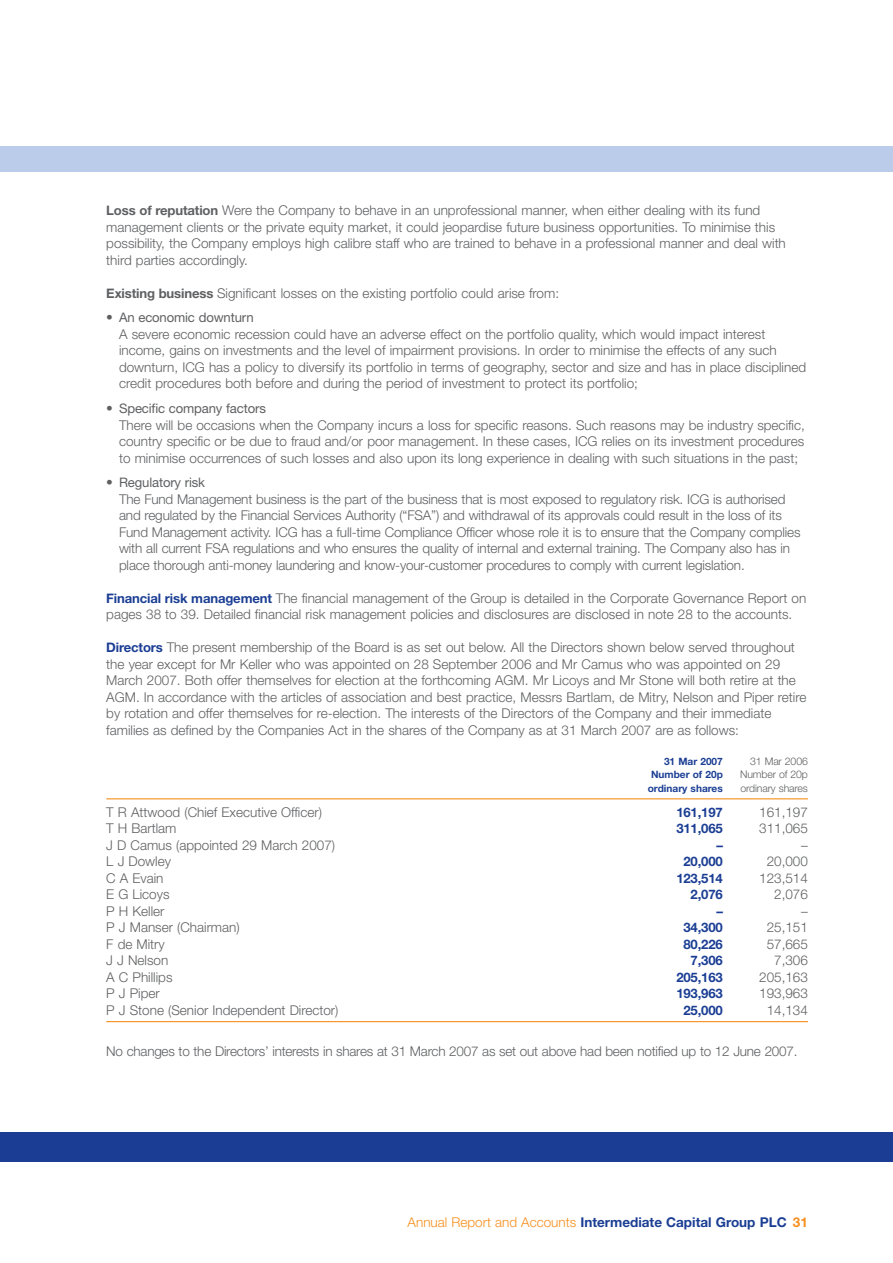
<style>
.page{position:relative;width:893px;height:1263px;background:#fff}
.page>*{position:absolute;margin:0;border:0;box-sizing:border-box;transform-origin:0 0}
.t1{font:300 13.5px/16.5px "Helvetica Neue";color:#5f6062}
.t2{font:700 13.5px "Helvetica Neue";color:#1b3e94}
.t3{font:700 13.2px "Helvetica Neue";letter-spacing:-.01em;color:#1b3e94}
.t4{font:13.2px "Helvetica Neue";letter-spacing:-.01em;color:#5f6062}
.t5{font:300 10.5px "Helvetica Neue";letter-spacing:-.01em;color:#5f6062}
.t6{font:700 10.2px "Helvetica Neue";color:#1b3e94}
.s1{font-weight:700;font-size:13.2px}
.s2{font-weight:300;font-size:13.5px}
.s3{font-weight:700;font-size:13.2px;color:#1b3e94}
.s4{font-weight:300;color:#f78f1e}
.s5{color:#f78f1e}
</style>
<div class="page">
<hr style="left:106px;top:798px;width:702px;height:1px;background:#f78f1e">
<hr style="left:106px;top:1021px;width:702px;height:1px;background:#f78f1e">
<div style="left:0;top:146px;width:893px;height:25px;background:#baccea"></div>
<div style="left:0;top:1132px;width:893px;height:30px;background:#1b3e94"></div>
<p class="t1" style="left:106px;top:203px;width:681px"><span class="s1">Loss of reputation</span> Were the Company to behave in an unprofessional manner, when either dealing with its fund management clients or the private equity market, it could jeopardise future business opportunities. To minimise this possibility, the Company employs high calibre staff who are trained to behave in a professional manner and deal with third parties accordingly.</p>
<p class="t1" style="left:106px;top:286px;width:454px"><span class="s1">Existing business</span> Significant losses on the existing portfolio could arise from:</p>
<p class="t4" style="left:106px;top:313px;width:149px"><span class="s2">•</span> An economic downturn</p>
<p class="t1" style="left:119px;top:327px;width:688px">A severe economic recession could have an adverse effect on the portfolio quality, which would impact interest income, gains on investments and the level of impairment provisions. In order to minimise the effects of any such downturn, ICG has a policy to diversify its portfolio in terms of geography, sector and size and has in place disciplined credit procedures both before and during the period of investment to protect its portfolio;</p>
<p class="t4" style="left:106px;top:404px;width:161px"><span class="s2">•</span> Specific company factors</p>
<p class="t1" style="left:119px;top:418px;width:687px;text-align:justify">There will be occasions when the Company incurs a loss for specific reasons. Such reasons may be industry specific, country specific or be due to fraud and/or poor management. In these cases, ICG relies on its investment procedures to minimise occurrences of such losses and also upon its long experience in dealing with such situations in the past;</p>
<p class="t4" style="left:106px;top:478px;width:100px"><span class="s2">•</span> Regulatory risk</p>
<p class="t1" style="left:119px;top:492px;width:683px">The Fund Management business is the part of the business that is most exposed to regulatory risk. ICG is authorised and regulated by the Financial Services Authority (“FSA”) and withdrawal of its approvals could result in the loss of its Fund Management activity. ICG has a full-time Compliance Officer whose role it is to ensure that the Company complies with all current FSA regulations and who ensures the quality of internal and external training. The Company also has in place thorough anti-money laundering and know-your-customer procedures to comply with current legislation.</p>
<p class="t1" style="left:106px;top:591px;width:701px"><span class="s3">Financial risk management</span> The financial management of the Group is detailed in the Corporate Governance Report on pages 38 to 39. Detailed financial risk management policies and disclosures are disclosed in note 28 to the accounts.</p>
<p class="t1" style="left:106px;top:641px;width:702px"><span class="s3">Directors</span> The present membership of the Board is as set out below. All the Directors shown below served throughout the year except for Mr Keller who was appointed on 28 September 2006 and Mr Camus who was appointed on 29<br>March 2007. Both offer themselves for election at the forthcoming AGM. Mr Licoys and Mr Stone will both retire at the AGM. In accordance with the articles of association and best practice, Messrs Bartlam, de Mitry, Nelson and Piper retire by rotation and offer themselves for re-election. The interests of the Directors of the Company and their immediate families as defined by the Companies Act in the shares of the Company as at 31 March 2007 are as follows:</p>
<p class="t6" style="left:664px;top:758px;width:60px">31 Mar 2007</p>
<p class="t5" style="left:750px;top:757px;width:59px">31 Mar 2006</p>
<p class="t6" style="left:651px;top:771px;width:73px">Number of 20p</p>
<p class="t5" style="left:740px;top:771px;width:69px">Number of 20p</p>
<p class="t6" style="left:648px;top:785px;width:77px">ordinary shares</p>
<p class="t5" style="left:740px;top:784px;width:69px">ordinary shares</p>
<p class="t1" style="left:106px;top:805px;width:217px">T R Attwood (Chief Executive Officer)</p>
<p class="t3" style="left:676px;top:807px;width:48px">161,197</p>
<p class="t1" style="left:759px;top:805px;width:50px">161,197</p>
<p class="t1" style="left:106px;top:821px;width:72px">T H Bartlam</p>
<p class="t3" style="left:676px;top:824px;width:48px">311,065</p>
<p class="t1" style="left:759px;top:821px;width:50px">311,065</p>
<p class="t1" style="left:106px;top:838px;width:230px">J D Camus (appointed 29 March 2007)</p>
<p class="t3" style="left:716px;top:840px;width:8px">–</p>
<p class="t1" style="left:801px;top:838px;width:8px">–</p>
<p class="t1" style="left:106px;top:854px;width:66px">L J Dowley</p>
<p class="t3" style="left:683px;top:857px;width:41px">20,000</p>
<p class="t1" style="left:767px;top:854px;width:43px">20,000</p>
<p class="t1" style="left:106px;top:871px;width:59px">C A Evain</p>
<p class="t3" style="left:676px;top:873px;width:48px">123,514</p>
<p class="t1" style="left:759px;top:871px;width:50px">123,514</p>
<p class="t1" style="left:106px;top:887px;width:65px">E G Licoys</p>
<p class="t3" style="left:691px;top:890px;width:34px">2,076</p>
<p class="t1" style="left:774px;top:887px;width:35px">2,076</p>
<p class="t1" style="left:106px;top:904px;width:60px">P H Keller</p>
<p class="t3" style="left:716px;top:906px;width:8px">–</p>
<p class="t1" style="left:801px;top:904px;width:8px">–</p>
<p class="t1" style="left:106px;top:920px;width:135px">P J Manser (Chairman)</p>
<p class="t3" style="left:683px;top:923px;width:41px">34,300</p>
<p class="t1" style="left:767px;top:920px;width:43px">25,151</p>
<p class="t1" style="left:106px;top:937px;width:60px">F de Mitry</p>
<p class="t3" style="left:683px;top:939px;width:41px">80,226</p>
<p class="t1" style="left:767px;top:937px;width:43px">57,665</p>
<p class="t1" style="left:106px;top:953px;width:64px">J J Nelson</p>
<p class="t3" style="left:691px;top:956px;width:34px">7,306</p>
<p class="t1" style="left:774px;top:953px;width:35px">7,306</p>
<p class="t1" style="left:106px;top:970px;width:68px">A C Phillips</p>
<p class="t3" style="left:676px;top:972px;width:48px">205,163</p>
<p class="t1" style="left:759px;top:970px;width:50px">205,163</p>
<p class="t1" style="left:106px;top:986px;width:55px">P J Piper</p>
<p class="t3" style="left:676px;top:989px;width:48px">193,963</p>
<p class="t1" style="left:759px;top:986px;width:50px">193,963</p>
<p class="t1" style="left:106px;top:1003px;width:234px">P J Stone (Senior Independent Director)</p>
<p class="t3" style="left:683px;top:1005px;width:41px">25,000</p>
<p class="t1" style="left:767px;top:1003px;width:43px">14,134</p>
<p class="t1" style="left:106px;top:1044px;width:693px">No changes to the Directors’ interests in shares at 31 March 2007 as set out above had been notified up to 12 June 2007.</p>
<p class="t2" style="left:408px;top:1217px;width:402px"><span class="s4">Annual Report and Accounts</span> Intermediate Capital Group PLC <span class="s5">31</span></p>
</div>
